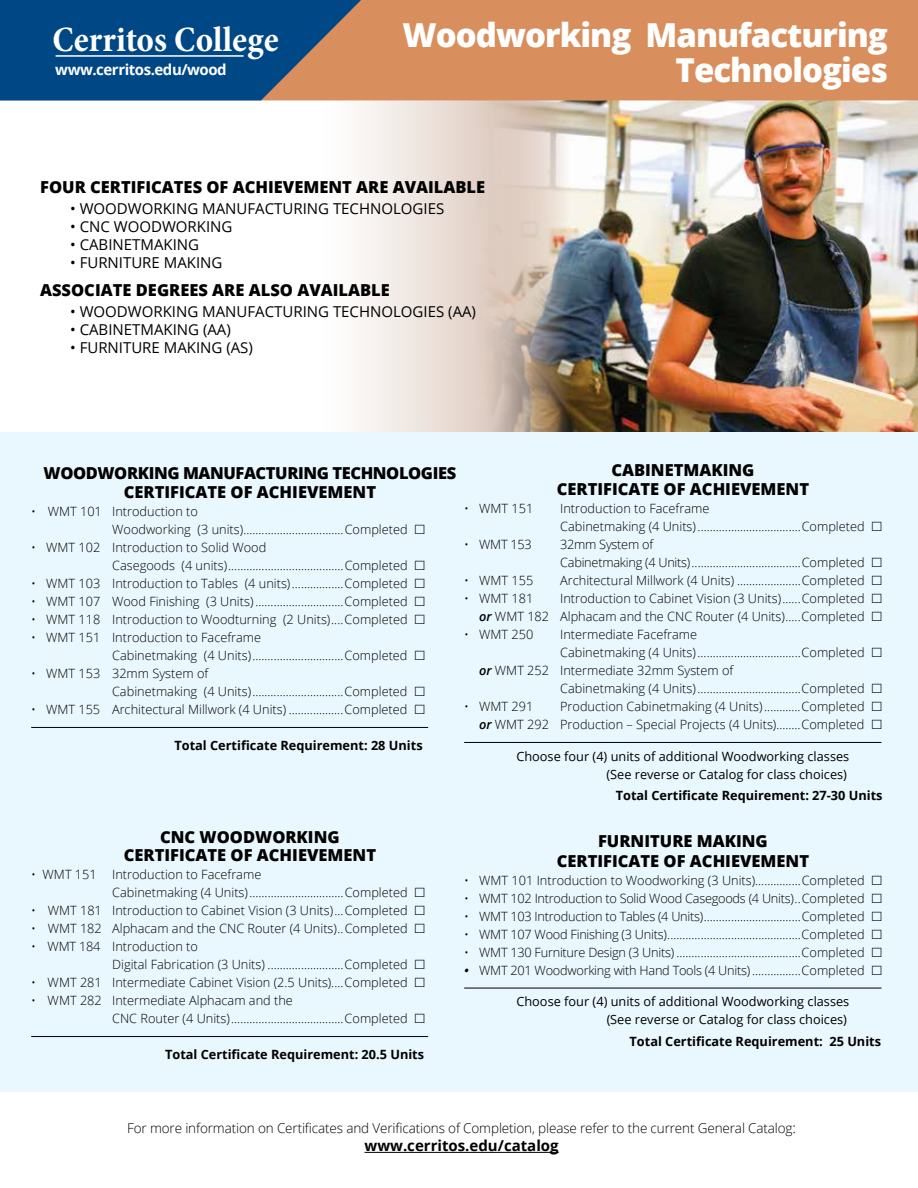
<style>
.page{position:relative;width:918px;height:1188px;background:#fff}
.page>*{position:absolute;margin:0;border:0;box-sizing:border-box;transform-origin:0 0}
.t1{font:700 condensed 36px "Minion Pro";color:#fff}
.t2{font:800 33px/34.5px "Open Sans";letter-spacing:-.03em;color:#fff;text-align:right}
.t3{font:800 16.5px/19.8px "Open Sans";color:#000;text-align:center}
.t4{font:800 16.5px/19.8px "Open Sans";letter-spacing:-.025em;color:#000;text-align:center}
.t5{font:15px "Open Sans";color:#000}
.t6{font:700 15px "Open Sans";color:#000}
.t7{font:700 15px "Open Sans";letter-spacing:-.03em;color:#fff}
.t8{font:300 13.5px "Open Sans";letter-spacing:-.01em;color:#000}
.t9{font:300 12.75px/18px "Open Sans";color:#000}
.t10{font:300 12.75px/18px "Open Sans";letter-spacing:-.02em;color:#000}
.t11{font:12.75px/18px "Open Sans";color:#000;text-align:right}
.t12{font:700 12.75px "Open Sans";color:#000}
.s1{font-weight:600;font-style:italic}
.s2{font-size:15px}
</style>
<div class="page">
<svg style="left:151px;top:100px;width:318px;height:332px"></svg>
<img style="left:469px;top:100px;width:449px;height:332px">
<hr style="left:365px;top:1152px;width:194px;height:1px;background:#000">
<div style="left:0;top:432px;width:918px;height:660px;background:#e9f7fe"></div>
<hr style="left:31px;top:727px;width:397px;height:1px;background:#000">
<hr style="left:31px;top:1036px;width:397px;height:1px;background:#000">
<hr style="left:464px;top:742px;width:417px;height:1px;background:#000">
<hr style="left:464px;top:988px;width:417px;height:1px;background:#000">
<div style="left:369px;top:0;width:549px;height:100px;background:#d98f5d"></div>
<svg style="left:0;top:0;width:369px;height:100px;background:#21527e"></svg>
<hr style="left:56px;top:55px;width:188px;height:2px;background:#fff">
<h1 class="t1" style="left:53px;top:15px;width:228px">Cerritos College</h1>
<p class="t7" style="left:55px;top:59px;width:173px">www.cerritos.edu/wood</p>
<h2 class="t2" style="left:403px;top:16px;width:487px">Woodworking Manufacturing<br>Technologies</h2>
<p class="t3" style="left:40px;top:177px;width:447px">FOUR CERTIFICATES OF ACHIEVEMENT ARE AVAILABLE</p>
<p class="t5" style="left:70px;top:199px;width:376px">• WOODWORKING MANUFACTURING TECHNOLOGIES</p>
<p class="t5" style="left:70px;top:217px;width:164px">• CNC WOODWORKING</p>
<p class="t5" style="left:70px;top:235px;width:131px">• CABINETMAKING</p>
<p class="t5" style="left:70px;top:253px;width:154px">• FURNITURE MAKING</p>
<p class="t3" style="left:40px;top:279px;width:351px">ASSOCIATE DEGREES ARE ALSO AVAILABLE</p>
<p class="t5" style="left:70px;top:301px;width:407px">• WOODWORKING MANUFACTURING TECHNOLOGIES (AA)</p>
<p class="t5" style="left:70px;top:319px;width:162px">• CABINETMAKING (AA)</p>
<p class="t5" style="left:70px;top:337px;width:184px">• FURNITURE MAKING (AS)</p>
<p class="t4" style="left:44px;top:462px;width:414px">WOODWORKING MANUFACTURING TECHNOLOGIES<br>CERTIFICATE OF ACHIEVEMENT</p>
<p class="t9" style="left:112px;top:502px;width:297px;text-indent:-81px">• WMT 101 Introduction to<br>Woodworking (3 units).................................Completed</p>
<p class="t9" style="left:112px;top:538px;width:297px;text-indent:-81px">• WMT 102 Introduction to Solid Wood<br>Casegoods (4 units)......................................Completed</p>
<p class="t9" style="left:31px;top:574px;width:378px">• WMT 103 Introduction to Tables (4 units).................Completed</p>
<p class="t9" style="left:31px;top:592px;width:378px">• WMT 107 Wood Finishing (3 Units) .............................Completed</p>
<p class="t9" style="left:31px;top:610px;width:378px">• WMT 118 Introduction to Woodturning (2 Units)....Completed</p>
<p class="t9" style="left:112px;top:628px;width:297px;text-indent:-81px">• WMT 151 Introduction to Faceframe<br>Cabinetmaking (4 Units)..............................Completed</p>
<p class="t9" style="left:112px;top:664px;width:297px;text-indent:-81px">• WMT 153 32mm System of<br>Cabinetmaking (4 Units)..............................Completed</p>
<p class="t9" style="left:31px;top:700px;width:378px">• WMT 155 Architectural Millwork (4 Units) ..................Completed</p>
<p class="t12" style="left:174px;top:737px;width:250px">Total Certificate Requirement: 28 Units</p>
<p class="t3" style="left:124px;top:827px;width:254px;line-height:18px">CNC WOODWORKING<br>CERTIFICATE OF ACHIEVEMENT</p>
<p class="t9" style="left:112px;top:865px;width:297px;text-indent:-81px">• WMT 151 Introduction to Faceframe<br>Cabinetmaking (4 Units)...............................Completed</p>
<p class="t9" style="left:31px;top:901px;width:378px">• WMT 181 Introduction to Cabinet Vision (3 Units)...Completed</p>
<p class="t9" style="left:31px;top:919px;width:378px">• WMT 182 Alphacam and the CNC Router (4 Units)..Completed</p>
<p class="t9" style="left:112px;top:937px;width:297px;text-indent:-81px">• WMT 184 Introduction to<br>Digital Fabrication (3 Units) .........................Completed</p>
<p class="t9" style="left:31px;top:973px;width:378px">• WMT 281 Intermediate Cabinet Vision (2.5 Units)....Completed</p>
<p class="t9" style="left:112px;top:991px;width:297px;text-indent:-81px">• WMT 282 Intermediate Alphacam and the<br>CNC Router (4 Units).....................................Completed</p>
<p class="t12" style="left:165px;top:1045px;width:261px">Total Certificate Requirement: 20.5 Units</p>
<p class="t3" style="left:557px;top:459px;width:254px">CABINETMAKING<br>CERTIFICATE OF ACHIEVEMENT</p>
<p class="t9" style="left:464px;top:499px;width:71px">• WMT 151</p>
<p class="t9" style="left:560px;top:499px;width:306px">Introduction to Faceframe<br>Cabinetmaking (4 Units)..................................Completed</p>
<p class="t9" style="left:464px;top:535px;width:69px">• WMT 153</p>
<p class="t10" style="left:560px;top:535px;width:306px">32mm System of<br>Cabinetmaking (4 Units)....................................Completed</p>
<p class="t9" style="left:464px;top:571px;width:71px">• WMT 155</p>
<p class="t9" style="left:560px;top:571px;width:306px">Architectural Millwork (4 Units) .....................Completed</p>
<p class="t9" style="left:464px;top:589px;width:71px">• WMT 181</p>
<p class="t9" style="left:479px;top:589px;width:387px;text-align:right">Introduction to Cabinet Vision (3 Units)......Completed<br><span class="s1">or</span> WMT 182 Alphacam and the CNC Router (4 Units).....Completed</p>
<p class="t9" style="left:464px;top:625px;width:71px">• WMT 250</p>
<p class="t9" style="left:560px;top:625px;width:139px">Intermediate Faceframe</p>
<p class="t9" style="left:560px;top:643px;width:306px">Cabinetmaking (4 Units)..................................Completed</p>
<p class="t9" style="left:479px;top:661px;width:256px"><span class="s1">or</span> WMT 252 Intermediate 32mm System of</p>
<p class="t9" style="left:560px;top:679px;width:306px">Cabinetmaking (4 Units)..................................Completed</p>
<p class="t9" style="left:464px;top:697px;width:71px">• WMT 291</p>
<p class="t9" style="left:479px;top:697px;width:387px;text-align:right">Production Cabinetmaking (4 Units) ............Completed<br><span class="s1">or</span> WMT 292 Production – Special Projects (4 Units)........Completed</p>
<p class="t11" style="left:516px;top:747px;width:334px">Choose four (4) units of additional Woodworking classes (See reverse or Catalog for class choices)</p>
<p class="t12" style="left:616px;top:787px;width:268px">Total Certificate Requirement: 27-30 Units</p>
<p class="t3" style="left:557px;top:830px;width:254px">FURNITURE MAKING<br>CERTIFICATE OF ACHIEVEMENT</p>
<p class="t9" style="left:464px;top:871px;width:402px">• WMT 101 Introduction to Woodworking (3 Units)...............Completed</p>
<p class="t10" style="left:464px;top:889px;width:402px">• WMT 102 Introduction to Solid Wood Casegoods (4 Units)..Completed</p>
<p class="t10" style="left:464px;top:907px;width:402px">• WMT 103 Introduction to Tables (4 Units)................................Completed</p>
<p class="t10" style="left:464px;top:925px;width:402px">• WMT 107 Wood Finishing (3 Units)............................................Completed</p>
<p class="t10" style="left:464px;top:943px;width:402px">• WMT 130 Furniture Design (3 Units) .........................................Completed</p>
<p class="t10" style="left:464px;top:961px;width:402px"><span class="s1">•</span> WMT 201 Woodworking with Hand Tools (4 Units) ................Completed</p>
<p class="t11" style="left:516px;top:993px;width:334px">Choose four (4) units of additional Woodworking classes (See reverse or Catalog for class choices)</p>
<p class="t12" style="left:630px;top:1032px;width:253px">Total Certificate Requirement: 25 Units</p>
<p class="t8" style="left:127px;top:1119px;width:670px">For more information on Certificates and Verifications of Completion, please refer to the current General Catalog<span class="s2">:</span></p>
<p class="t6" style="left:365px;top:1135px;width:196px">www.cerritos.edu/catalog</p>
</div>
